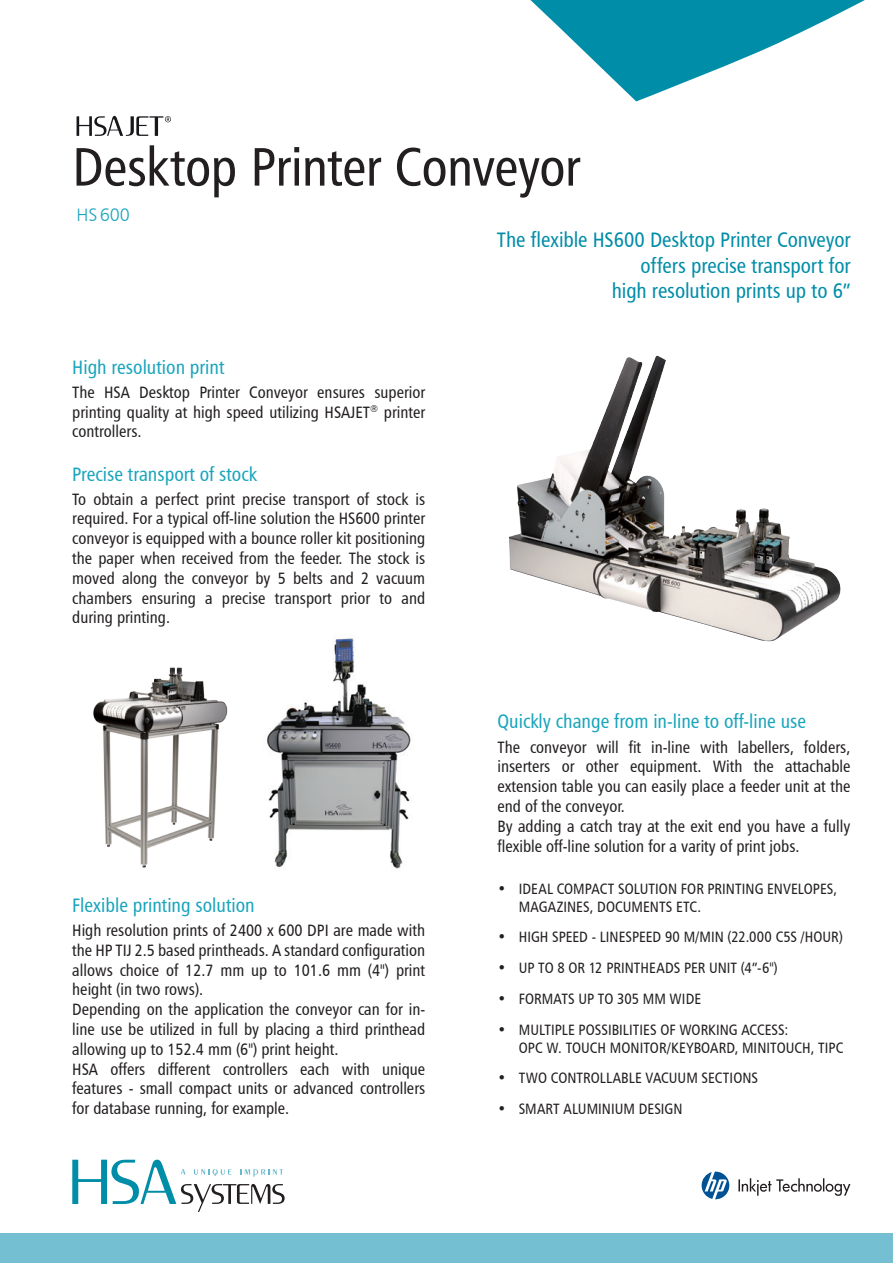
<style>
.page{position:relative;width:893px;height:1263px;background:#fff}
.page>*{position:absolute;margin:0;border:0;box-sizing:border-box;transform-origin:0 0}
.O1{font:54px "Humanist 777 BT Roman Condensed B";letter-spacing:-.015em;color:#231f20}
.O3{font:21px/25.2px "Humanist 777 BT Roman Condensed B";letter-spacing:-.005em;color:#008da8;text-align:right}
.O2{font:19.5px "Humanist 777 BT Roman Condensed B";color:#1aa5bc}
.O1x{font:18px "Humanist 777 BT Light B";color:#1aa5bc}
.B1{font:16.5px/19.8px "Humanist 777 BT Roman Condensed B";color:#231f20;text-align:justify}
.Bul1{font:15px/18px "Humanist 777 BT Roman Condensed B";letter-spacing:.005em;color:#231f20}
</style>
<div class="page">
<svg style="left:530px;top:0;width:335px;height:101px"></svg>
<div style="left:0;top:1233px;width:893px;height:30px;background:#74c0d2"></div>
<svg style="left:72px;top:1159px;width:213px;height:53px"></svg>
<svg style="left:738px;top:1178px;width:112px;height:18px"></svg>
<svg style="left:702px;top:1171px;width:27px;height:28px"></svg>
<img style="left:93px;top:667px;width:135px;height:201px">
<img style="left:267px;top:638px;width:144px;height:231px">
<img style="left:509px;top:356px;width:332px;height:285px">
<svg style="left:77px;top:116px;width:94px;height:20px"></svg>
<p class="O1" style="left:72px;top:133px;width:510px">Desktop Printer Conveyor</p>
<p class="O1x" style="left:77px;top:204px;width:55px">HS600</p>
<p class="O3" style="left:497px;top:227px;width:355px">The flexible HS600 Desktop Printer Conveyor offers precise transport for</p>
<p class="O3" style="left:612px;top:278px;width:240px">high resolution prints up to 6”</p>
<p class="O2" style="left:72px;top:355px;width:154px">High resolution print</p>
<p class="B1" style="left:72px;top:382px;width:354px">The HSA Desktop Printer Conveyor ensures superior printing quality at high speed utilizing HSAJET<sup>®</sup> printer controllers.</p>
<p class="O2" style="left:72px;top:462px;width:186px">Precise transport of stock</p>
<p class="B1" style="left:72px;top:489px;width:354px">To obtain a perfect print precise transport of stock is required. For a typical off-line solution the HS600 printer conveyor is equipped with a bounce roller kit positioning the paper when received from the feeder. The stock is moved along the conveyor by 5 belts and 2 vacuum chambers ensuring a precise transport prior to and during printing.</p>
<p class="O2" style="left:72px;top:893px;width:184px">Flexible printing solution</p>
<p class="B1" style="left:72px;top:920px;width:354px">High resolution prints of 2400 x 600 DPI are made with the HP TIJ 2.5 based printheads. A standard configuration allows choice of 12.7 mm up to 101.6 mm (4") print height (in two rows).</p>
<p class="B1" style="left:72px;top:999px;width:354px">Depending on the application the conveyor can for in&shy;line use be utilized in full by placing a third printhead allowing up to 152.4 mm (6") print height.</p>
<p class="B1" style="left:72px;top:1058px;width:354px">HSA offers different controllers each with unique features - small compact units or advanced controllers for database running, for example.</p>
<p class="O2" style="left:497px;top:710px;width:310px">Quickly change from in-line to off-line use</p>
<p class="B1" style="left:497px;top:736px;width:354px">The conveyor will fit in-line with labellers, folders, inserters or other equipment. With the attachable extension table you can easily place a feeder unit at the end of the conveyor.</p>
<p class="B1" style="left:497px;top:816px;width:354px">By adding a catch tray at the exit end you have a fully flexible off-line solution for a varity of print jobs.</p>
<p class="Bul1" style="left:519px;top:879px;width:320px;text-indent:-21px">• IDEAL COMPACT SOLUTION FOR PRINTING ENVELOPES,<br>MAGAZINES, DOCUMENTS ETC.</p>
<p class="Bul1" style="left:497px;top:928px;width:347px">• HIGH SPEED - LINESPEED 90 M/MIN (22.000 C5S /HOUR)</p>
<p class="Bul1" style="left:497px;top:959px;width:282px">• UP TO 8 OR 12 PRINTHEADS PER UNIT (4”-6")</p>
<p class="Bul1" style="left:497px;top:989px;width:205px">• FORMATS UP TO 305 MM WIDE</p>
<p class="Bul1" style="left:519px;top:1020px;width:326px;text-indent:-21px">• MULTIPLE POSSIBILITIES OF WORKING ACCESS:<br>OPC W. TOUCH MONITOR/KEYBOARD, MINITOUCH, TIPC</p>
<p class="Bul1" style="left:497px;top:1069px;width:262px">• TWO CONTROLLABLE VACUUM SECTIONS</p>
<p class="Bul1" style="left:497px;top:1100px;width:187px">• SMART ALUMINIUM DESIGN</p>
</div>
